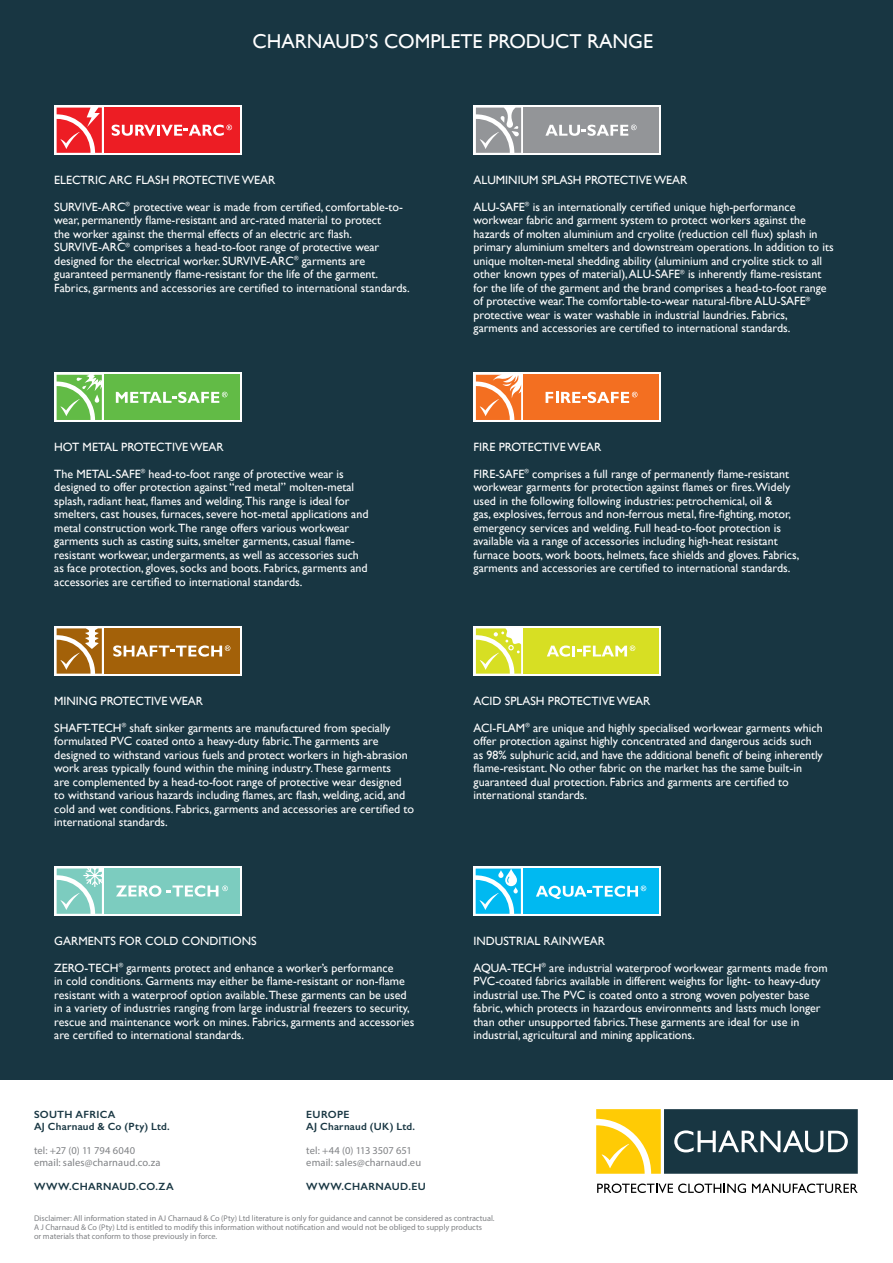
<style>
.page{position:relative;width:893px;height:1263px;background:#fff}
.page>*{position:absolute;margin:0;border:0;box-sizing:border-box;transform-origin:0 0}
.t1{font:20.1px "Gill Sans";color:#fff}
.t2{font:12px/13.5px "Gill Sans";color:#fff}
.t3{font:600 10.5px/12px "Gill Sans";letter-spacing:.025em;color:#183642}
.t4{font:10.5px/12px "Myriad Pro";letter-spacing:.01em;color:#808285}
.t5{font:8.25px/9px "Myriad Pro";color:#808285}
</style>
<div class="page">
<div style="left:0;top:0;width:893px;height:1079px;background:#183642"></div>
<svg style="left:596px;top:1109px;width:262px;height:65px"></svg>
<svg style="left:597px;top:1183px;width:149px;height:10px"></svg>
<svg style="left:752px;top:1183px;width:106px;height:10px"></svg>
<div style="left:54px;top:866px;width:188px;height:50px;background:#fff"></div>
<div style="left:104px;top:868px;width:136px;height:46px;background:#7cccbf"></div>
<svg style="left:116px;top:885px;width:112px;height:12px"></svg>
<svg style="left:57px;top:868px;width:45px;height:46px"></svg>
<svg style="left:54px;top:105px;width:188px;height:50px"></svg>
<svg style="left:57px;top:108px;width:45px;height:45px"></svg>
<div style="left:104px;top:108px;width:136px;height:45px;background:#ed1d24"></div>
<svg style="left:112px;top:125px;width:120px;height:11px"></svg>
<svg style="left:474px;top:105px;width:187px;height:50px"></svg>
<svg style="left:476px;top:108px;width:45px;height:45px"></svg>
<div style="left:523px;top:108px;width:136px;height:45px;background:#939598"></div>
<svg style="left:545px;top:125px;width:92px;height:11px"></svg>
<div style="left:474px;top:373px;width:187px;height:49px;background:linear-gradient(to bottom,#fff,#fff)"></div>
<svg style="left:476px;top:375px;width:45px;height:45px"></svg>
<div style="left:523px;top:375px;width:136px;height:45px;background:#f36f21"></div>
<svg style="left:546px;top:392px;width:91px;height:11px"></svg>
<div style="left:474px;top:626px;width:187px;height:50px;background:#fff"></div>
<div style="left:523px;top:628px;width:136px;height:46px;background:#d7df23"></div>
<svg style="left:476px;top:628px;width:45px;height:46px"></svg>
<svg style="left:547px;top:645px;width:88px;height:12px"></svg>
<div style="left:54px;top:626px;width:188px;height:50px;background:#fff"></div>
<svg style="left:57px;top:628px;width:45px;height:46px"></svg>
<div style="left:104px;top:628px;width:136px;height:46px;background:#a36109"></div>
<svg style="left:113px;top:645px;width:117px;height:12px"></svg>
<svg style="left:54px;top:373px;width:188px;height:49px"></svg>
<div style="left:104px;top:375px;width:136px;height:45px;background:#62bb46"></div>
<svg style="left:57px;top:375px;width:45px;height:45px"></svg>
<svg style="left:116px;top:392px;width:111px;height:11px"></svg>
<div style="left:473px;top:866px;width:188px;height:50px;background:#fff"></div>
<div style="left:523px;top:868px;width:136px;height:46px;background:#00b9f1"></div>
<svg style="left:476px;top:868px;width:45px;height:46px"></svg>
<svg style="left:536px;top:885px;width:110px;height:14px"></svg>
<h1 class="t1" style="left:253px;top:29px;width:402px">CHARNAUD’S COMPLETE PRODUCT RANGE</h1>
<p class="t2" style="left:54px;top:173px;width:223px">ELECTRIC ARC FLASH PROTECTIVE WEAR</p>
<p class="t2" style="left:54px;top:200px;width:357px">SURVIVE-ARC<sup>®</sup> protective wear is made from certified, comfortable-to&shy;wear, permanently flame-resistant and arc-rated material to protect<br>the worker against the thermal effects of an electric arc flash.<br>SURVIVE-ARC<sup>®</sup> comprises a head-to-foot range of protective wear designed for the electrical worker. SURVIVE-ARC<sup>®</sup> garments are guaranteed permanently flame-resistant for the life of the garment.<br>Fabrics, garments and accessories are certified to international standards.</p>
<p class="t2" style="left:54px;top:440px;width:171px">HOT METAL PROTECTIVE WEAR</p>
<p class="t2" style="left:54px;top:467px;width:316px">The METAL-SAFE<sup>®</sup> head-to-foot range of protective wear is designed to offer protection against “red metal” molten-metal splash, radiant heat, flames and welding.This range is ideal for smelters, cast houses, furnaces, severe hot-metal applications and metal construction work.The range offers various workwear garments such as casting suits, smelter garments, casual flame&shy;resistant workwear, undergarments, as well as accessories such as face protection, gloves, socks and boots. Fabrics, garments and accessories are certified to international standards.</p>
<p class="t2" style="left:54px;top:694px;width:150px">MINING PROTECTIVE WEAR</p>
<p class="t2" style="left:54px;top:721px;width:362px">SHAFT-TECH<sup>®</sup> shaft sinker garments are manufactured from specially formulated PVC coated onto a heavy-duty fabric.The garments are designed to withstand various fuels and protect workers in high-abrasion work areas typically found within the mining industry.These garments<br>are complemented by a head-to-foot range of protective wear designed to withstand various hazards including flames, arc flash, welding, acid, and cold and wet conditions. Fabrics, garments and accessories are certified to international standards.</p>
<p class="t2" style="left:54px;top:934px;width:204px">GARMENTS FOR COLD CONDITIONS</p>
<p class="t2" style="left:54px;top:961px;width:362px">ZERO-TECH<sup>®</sup> garments protect and enhance a worker’s performance<br>in cold conditions. Garments may either be flame-resistant or non-flame resistant with a waterproof option available.These garments can be used in a variety of industries ranging from large industrial freezers to security, rescue and maintenance work on mines. Fabrics, garments and accessories are certified to international standards.</p>
<p class="t3" style="left:34px;top:1108px;width:137px">SOUTH AFRICA<br>AJ CHARNAUD &amp; CO (PTY) LTD.</p>
<p class="t4" style="left:34px;top:1144px;width:128px">tel: +27 (0) 11 794 6040 email: sales@charnaud.co.za</p>
<p class="t3" style="left:34px;top:1180px;width:47px">WWW.CHAR</p>
<p class="t3" style="left:103px;top:1180px;width:69px">NAU D.CO.ZA</p>
<p class="t3" style="left:306px;top:1108px;width:110px">EUROPE<br>AJ CHARNAUD (UK) LTD.</p>
<p class="t4" style="left:306px;top:1144px;width:116px">tel: +44 (0) 113 3507 651 email: sales@charnaud.eu</p>
<p class="t3" style="left:306px;top:1180px;width:47px">WWW.CHAR</p>
<p class="t3" style="left:375px;top:1180px;width:52px">NAU D.EU</p>
<p class="t2" style="left:473px;top:173px;width:215px">ALUMINIUM SPLASH PROTECTIVE WEAR</p>
<p class="t2" style="left:473px;top:200px;width:362px">ALU-SAFE<sup>®</sup> is an internationally certified unique high-performance workwear fabric and garment system to protect workers against the hazards of molten aluminium and cryolite (reduction cell flux) splash in primary aluminium smelters and downstream operations. In addition to its unique molten-metal shedding ability (aluminium and cryolite stick to all other known types of material), ALU-SAFE<sup>®</sup> is inherently flame-resistant for the life of the garment and the brand comprises a head-to-foot range of protective wear.The comfortable-to-wear natural-fibre ALU-SAFE<sup>® </sup>protective wear is water washable in industrial laundries. Fabrics, garments and accessories are certified to international standards.</p>
<p class="t2" style="left:474px;top:440px;width:129px">FIRE PROTECTIVE WEAR</p>
<p class="t2" style="left:474px;top:467px;width:327px">FIRE-SAFE<sup>®</sup> comprises a full range of permanently flame-resistant workwear garments for protection against flames or fires.Widely used in the following following industries: petrochemical, oil &amp;<br>gas, explosives, ferrous and non-ferrous metal, fire-fighting, motor, emergency services and welding. Full head-to-foot protection is available via a range of accessories including high-heat resistant furnace boots, work boots, helmets, face shields and gloves. Fabrics, garments and accessories are certified to international standards.</p>
<p class="t2" style="left:474px;top:694px;width:179px">ACID SPLASH PROTECTIVE WEAR</p>
<p class="t2" style="left:474px;top:721px;width:351px">ACI-FLAM<sup>®</sup> are unique and highly specialised workwear garments which offer protection against highly concentrated and dangerous acids such as 98% sulphuric acid, and have the additional benefit of being inherently flame-resistant. No other fabric on the market has the same built-in guaranteed dual protection. Fabrics and garments are certified to international standards.</p>
<p class="t2" style="left:474px;top:934px;width:133px">INDUSTRIAL RAINWEAR</p>
<p class="t2" style="left:474px;top:961px;width:356px">AQUA-TECH<sup>®</sup> are industrial waterproof workwear garments made from PVC-coated fabrics available in different weights for light- to heavy-duty industrial use.The PVC is coated onto a strong woven polyester base fabric, which protects in hazardous environments and lasts much longer than other unsupported fabrics.These garments are ideal for use in industrial, agricultural and mining applications.</p>
<p class="t5" style="left:34px;top:1213px;width:462px">Disclaimer: All information stated in AJ Charnaud &amp; Co (Pty) Ltd literature is only for guidance and cannot be considered as contractual.<br>A J Charnaud &amp; Co (Pty) Ltd is entitled to modify this information without notification and would not be obliged to supply products<br>or materials that conform to those previously in force.</p>
</div>
